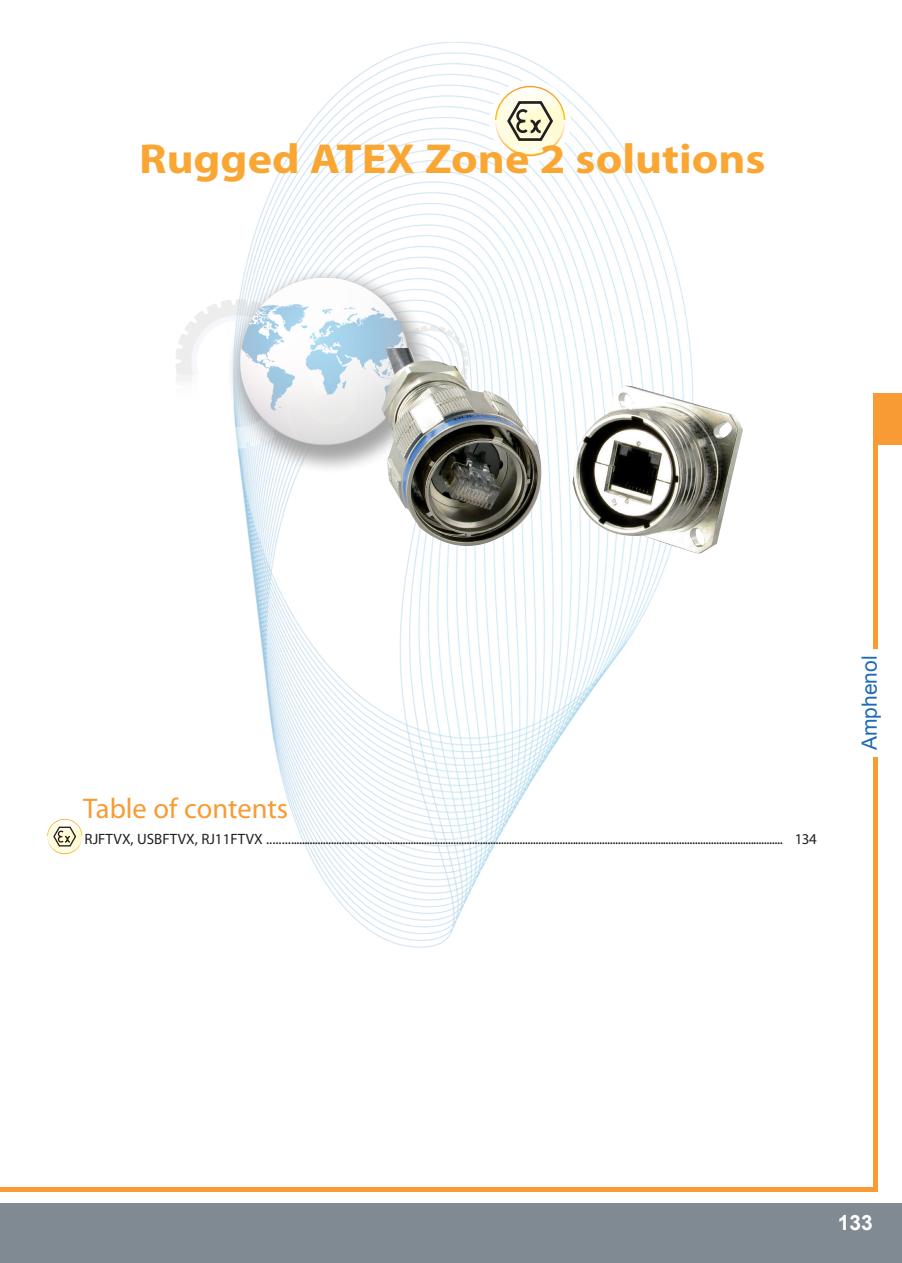
<style>
.page{position:relative;width:902px;height:1263px;background:#fff}
.page>*{position:absolute;margin:0;border:0;box-sizing:border-box;transform-origin:0 0}
.t1{font:700 42px "Myriad Pro";color:#faa633;scale:1.1 1}
.t2{font:28.5px "Myriad Pro";color:#f89b35}
.t3{font:21px "Arial";color:#1f6bb5}
.t4{font:700 21px "Arial";color:#fff}
.t5{font:15px "Myriad Pro";color:#231f20}
</style>
<div class="page">
<div style="left:873px;top:394px;width:28px;height:51px;background:#f89b35"></div>
<div style="left:0;top:1204px;width:901px;height:59px;background:#808a93"></div>
<hr style="left:0;top:1187px;width:877px;height:4px;background:#f89b35">
<hr style="left:873px;top:394px;width:4px;height:797px;background:#f89b35">
<div style="left:861px;top:649px;width:26px;height:107px;background:#fff"></div>
<img style="left:175px;top:42px;width:568px;height:906px">
<svg style="left:489px;top:80px;width:82px;height:82px"></svg>
<svg style="left:496px;top:87px;width:68px;height:68px"></svg>
<svg style="left:496px;top:88px;width:64px;height:55px"></svg>
<img style="left:381px;top:348px;width:361px;height:207px">
<svg style="left:44px;top:816px;width:41px;height:41px"></svg>
<div style="left:47px;top:819px;width:35px;height:35px;border:1px solid #fff;border-radius:50%"></div>
<svg style="left:48px;top:820px;width:34px;height:33px"></svg>
<svg style="left:48px;top:820px;width:32px;height:28px"></svg>
<h1 class="t1" style="left:139px;top:132px;width:570px">Rugged ATEX Zone 2 solutions</h1>
<h2 class="t2" style="left:83px;top:791px;width:206px">table of contents</h2>
<p class="t5" style="left:85px;top:829px;width:71px">RJFTVX, USBFT</p>
<p class="t5" style="left:178px;top:829px;width:640px">VX, RJ11FTVX ................................................................................................................................................................................................. 134</p>
<h3 class="t3" style="left:855px;top:750px;width:96px;rotate:-90deg">Amphenol</h3>
<h3 class="t4" style="left:837px;top:1209px;width:37px">133</h3>
</div>
